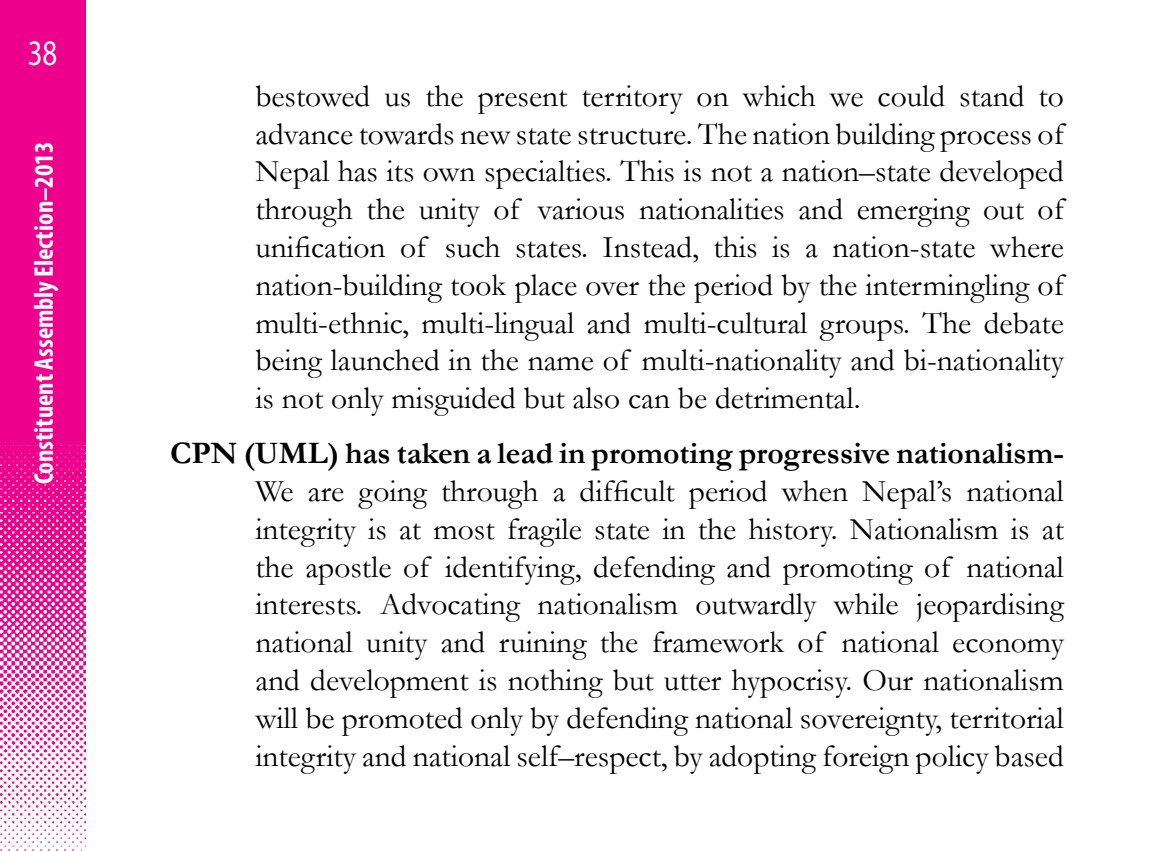
<style>
.page{position:relative;width:1149px;height:851px;background:#fff}
.page>*{position:absolute;margin:0;border:0;box-sizing:border-box;transform-origin:0 0}
.t1{font:36px "Myriad Pro";color:#fff;scale:.8 1}
.t2{font:31.5px/37.8px "Garamond";color:#000;text-align:justify}
.t3{font:700 31.5px "Garamond";color:#000}
.t4{font:700 condensed 27px "Myriad Pro";color:#fff}
</style>
<div class="page">
<img style="left:0;top:0;width:85px;height:850px">
<p class="t1" style="left:28px;top:31px;width:38px">38</p>
<p class="t4" style="left:27px;top:484px;width:344px;rotate:-90deg">Constituent Assembly Election–2013</p>
<p class="t2" style="left:255px;top:76px;width:809px">bestowed us the present territory on which we could stand to advance towards new state structure. The nation building process of Nepal has its own specialties. This is not a nation–state developed through the unity of various nationalities and emerging out of unification of such states. Instead, this is a nation-state where nation-building took place over the period by the intermingling of multi-ethnic, multi-lingual and multi-cultural groups. The debate being launched in the name of multi-nationality and bi-nationality is not only misguided but also can be detrimental.</p>
<p class="t3" style="left:170px;top:434px;width:894px">CPN (UML) has taken a lead in promoting progressive nationalism-</p>
<p class="t2" style="left:255px;top:472px;width:809px">We are going through a difficult period when Nepal’s national integrity is at most fragile state in the history. Nationalism is at the apostle of identifying, defending and promoting of national interests. Advocating nationalism outwardly while jeopardising national unity and ruining the framework of national economy and development is nothing but utter hypocrisy. Our nationalism will be promoted only by defending national sovereignty, territorial integrity and national self–respect, by adopting foreign policy based</p>
</div>
